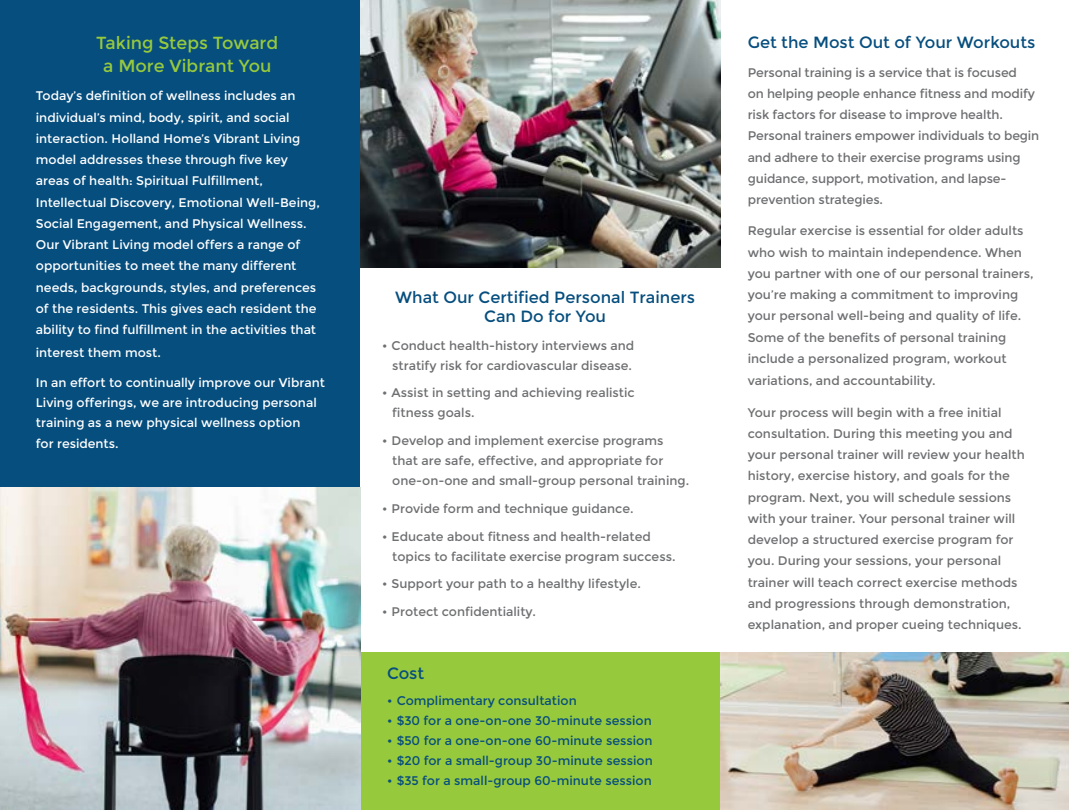
<style>
.page{position:relative;width:1069px;height:810px;background:#fff}
.page>*{position:absolute;margin:0;border:0;box-sizing:border-box;transform-origin:0 0}
.t1{font:17.5px/22.5px "Montserrat";color:#97c93d;text-align:center}
.t2{font:16.25px/18.8px "Montserrat";color:#064e7e;text-align:center}
.t3{font:12.5px/21.2px "Montserrat";color:#6e6f71}
.t4{font:12.5px/21.2px "Montserrat";color:#fff}
.t5{font:12.5px "Montserrat";color:#064e7e}
</style>
<div class="page">
<img style="left:360px;top:0;width:360px;height:268px">
<div style="left:360px;top:652px;width:360px;height:158px;background:#97c93d"></div>
<div style="left:0;top:0;width:360px;height:810px;background:#064e7e"></div>
<img style="left:0;top:487px;width:360px;height:323px">
<img style="left:720px;top:652px;width:349px;height:158px">
<h1 class="t1" style="left:96px;top:32px;width:184px">Taking Steps Toward a More Vibrant You</h1>
<p class="t4" style="left:36px;top:85px;width:285px">Today’s definition of wellness includes an individual’s mind, body, spirit, and social interaction. Holland Home’s Vibrant Living model addresses these through five key areas of health: Spiritual Fulfillment, Intellectual Discovery, Emotional Well-Being, Social Engagement, and Physical Wellness.<br>Our Vibrant Living model offers a range of opportunities to meet the many different needs, backgrounds, styles, and preferences of the residents. This gives each resident the ability to find fulfillment in the activities that</p>
<p class="t4" style="left:36px;top:342px;width:127px">interest them most.</p>
<p class="t4" style="left:36px;top:372px;width:290px;line-height:20px">In an effort to continually improve our Vibrant<br>Living offerings, we are introducing personal training as a new physical wellness option</p>
<p class="t4" style="left:36px;top:433px;width:84px">for residents.</p>
<h2 class="t2" style="left:395px;top:288px;width:301px">What Our Certified Personal Trainers<br>Can Do for You</h2>
<p class="t3" style="left:382px;top:335px;width:254px;line-height:20px;text-align:right">• Conduct health-history interviews and stratify risk for cardiovascular disease.</p>
<p class="t3" style="left:392px;top:383px;width:244px;line-height:20px;text-indent:-10px">• Assist in setting and achieving realistic fitness goals.</p>
<p class="t3" style="left:392px;top:430px;width:298px;line-height:20px;text-indent:-10px">• Develop and implement exercise programs that are safe, effective, and appropriate for one-on-one and small-group personal training.</p>
<p class="t3" style="left:382px;top:498px;width:253px">• Provide form and technique guidance.</p>
<p class="t3" style="left:392px;top:527px;width:285px;line-height:20px;text-indent:-10px">• Educate about fitness and health-related topics to facilitate exercise program success.</p>
<p class="t3" style="left:382px;top:573px;width:260px">• Support your path to a healthy lifestyle.</p>
<p class="t3" style="left:382px;top:601px;width:155px">• Protect confidentiality.</p>
<h2 class="t2" style="left:387px;top:664px;width:39px">Cost</h2>
<p class="t5" style="left:387px;top:693px;width:191px">• Complimentary consultation</p>
<p class="t5" style="left:387px;top:713px;width:266px">• $30 for a one-on-one 30-minute session</p>
<p class="t5" style="left:387px;top:733px;width:267px">• $50 for a one-on-one 60-minute session</p>
<p class="t5" style="left:387px;top:753px;width:267px">• $20 for a small-group 30-minute session</p>
<p class="t5" style="left:387px;top:773px;width:266px">• $35 for a small-group 60-minute session</p>
<h2 class="t2" style="left:748px;top:33px;width:289px">Get the Most Out of Your Workouts</h2>
<p class="t3" style="left:748px;top:62px;width:293px">Personal training is a service that is focused<br>on helping people enhance fitness and modify risk factors for disease to improve health.<br>Personal trainers empower individuals to begin and adhere to their exercise programs using guidance, support, motivation, and lapse&shy;prevention strategies.</p>
<p class="t3" style="left:748px;top:220px;width:287px">Regular exercise is essential for older adults who wish to maintain independence. When you partner with one of our personal trainers, you’re making a commitment to improving your personal well-being and quality of life.<br>Some of the benefits of personal training include a personalized program, workout</p>
<p class="t3" style="left:748px;top:370px;width:189px">variations, and accountability.</p>
<p class="t3" style="left:748px;top:402px;width:278px">Your process will begin with a free initial consultation. During this meeting you and your personal trainer will review your health history, exercise history, and goals for the program. Next, you will schedule sessions with your trainer. Your personal trainer will develop a structured exercise program for you. During your sessions, your personal trainer will teach correct exercise methods and progressions through demonstration, explanation, and proper cueing techniques.</p>
</div>
